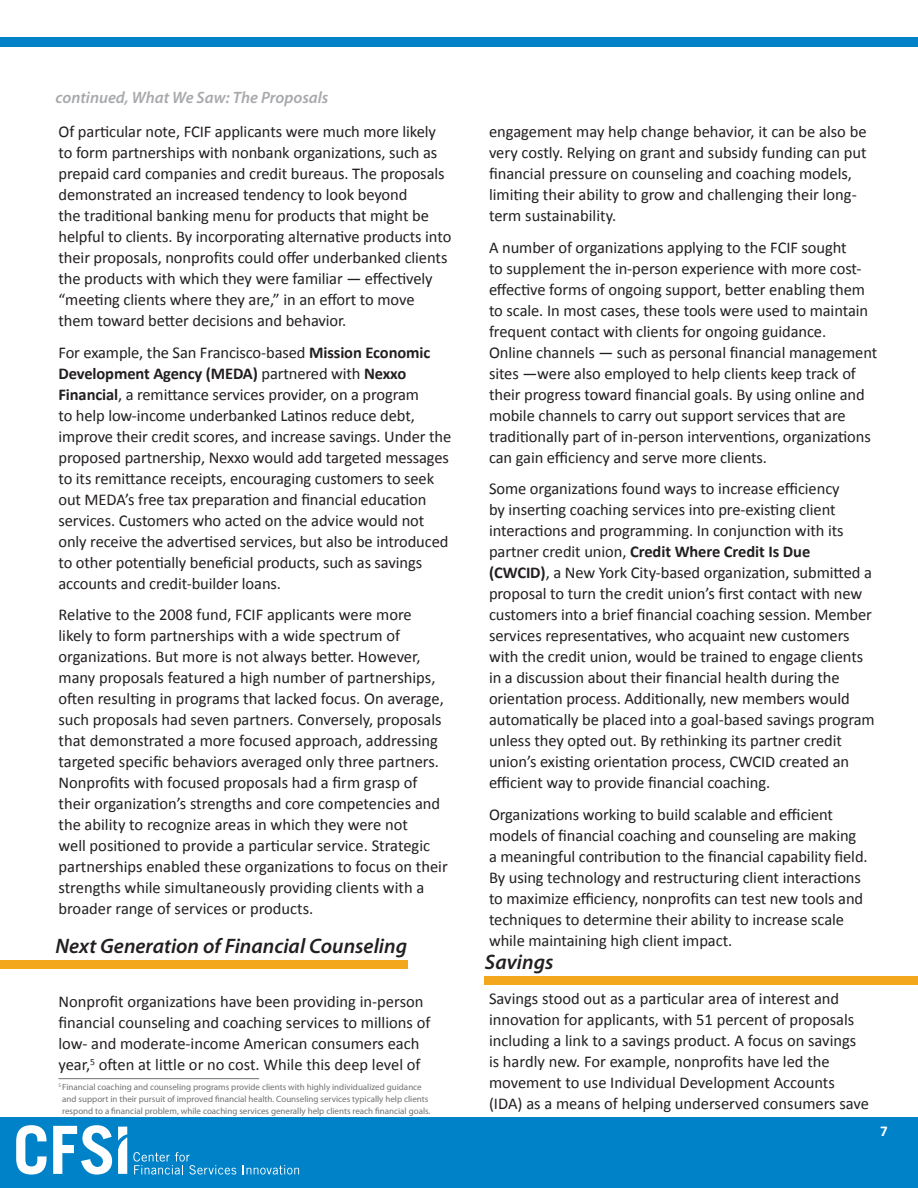
<style>
.page{position:relative;width:918px;height:1188px;background:#fff}
.page>*{position:absolute;margin:0;border:0;box-sizing:border-box;transform-origin:0 0}
.t1{font:italic 600 21px "Myriad Pro";color:#231f20}
.t2{font:16.5px/21px "Calibri";letter-spacing:-.005em;color:#231f20}
.t3{font:italic 600 16.5px "Myriad Pro";color:#a8a9ad}
.t4{font:700 15px "Calibri";color:#fff}
.t5{font:9px/12px "Myriad Pro";color:#717074}
.s1{font-weight:700}
</style>
<div class="page">
<div style="left:0;top:1117px;width:918px;height:71px;background:#0082c8"></div>
<div style="left:0;top:37px;width:918px;height:10px;background:#0082c8"></div>
<svg style="left:16px;top:1125px;width:31px;height:50px"></svg>
<svg style="left:53px;top:1125px;width:59px;height:50px"></svg>
<svg style="left:118px;top:1127px;width:9px;height:47px"></svg>
<svg style="left:133px;top:1152px;width:103px;height:23px;background:#2493cf"></svg>
<svg style="left:243px;top:1165px;width:56px;height:10px"></svg>
<div style="left:485px;top:976px;width:433px;height:9px;background:#f3a71d"></div>
<hr style="left:58px;top:1078px;width:201px;height:1px;background:#717074">
<div style="left:0;top:961px;width:408px;height:8px;background:#f3a71d"></div>
<p class="t3" style="left:56px;top:87px;width:274px">continued, What We Saw: The Proposals</p>
<p class="t2" style="left:58px;top:121px;width:394px">Of particular note, FCIF applicants were much more likely to form partnerships with nonbank organizations, such as prepaid card companies and credit bureaus. The proposals demonstrated an increased tendency to look beyond<br>the traditional banking menu for products that might be helpful to clients. By incorporating alternative products into their proposals, nonprofits could offer underbanked clients the products with which they were familiar — effectively “meeting clients where they are,” in an effort to move them toward better decisions and behavior.</p>
<p class="t2" style="left:58px;top:341px;width:394px">For example, the San Francisco-based <span class="s1">Mission Economic Development Agency (MEDA)</span> partnered with <span class="s1">Nexxo Financial</span>, a remittance services provider, on a program<br>to help low-income underbanked Latinos reduce debt, improve their credit scores, and increase savings. Under the proposed partnership, Nexxo would add targeted messages to its remittance receipts, encouraging customers to seek out MEDA’s free tax preparation and financial education services. Customers who acted on the advice would not only receive the advertised services, but also be introduced to other potentially beneficial products, such as savings accounts and credit-builder loans.</p>
<p class="t2" style="left:58px;top:604px;width:391px">Relative to the 2008 fund, FCIF applicants were more likely to form partnerships with a wide spectrum of organizations. But more is not always better. However, many proposals featured a high number of partnerships, often resulting in programs that lacked focus. On average, such proposals had seven partners. Conversely, proposals that demonstrated a more focused approach, addressing targeted specific behaviors averaged only three partners.<br>Nonprofits with focused proposals had a firm grasp of their organization’s strengths and core competencies and the ability to recognize areas in which they were not<br>well positioned to provide a particular service. Strategic partnerships enabled these organizations to focus on their strengths while simultaneously providing clients with a broader range of services or products.</p>
<p class="t1" style="left:56px;top:932px;width:353px">Next Generation of Financial Counseling</p>
<p class="t2" style="left:58px;top:991px;width:373px">Nonprofit organizations have been providing in-person financial counseling and coaching services to millions of low- and moderate-income American consumers each year,<sup>5</sup> often at little or no cost. While this deep level of</p>
<p class="t5" style="left:62px;top:1081px;width:370px;text-indent:-4px"><sup>5</sup> Financial coaching and counseling programs provide clients with highly individualized guidance and support in their pursuit of improved financial health. Counseling services typically help clients respond to a financial problem, while coaching services generally help clients reach financial goals.</p>
<p class="t2" style="left:489px;top:121px;width:379px">engagement may help change behavior, it can be also be very costly. Relying on grant and subsidy funding can put financial pressure on counseling and coaching models, limiting their ability to grow and challenging their long&shy;term sustainability.</p>
<p class="t2" style="left:489px;top:236px;width:390px">A number of organizations applying to the FCIF sought<br>to supplement the in-person experience with more cost&shy;effective forms of ongoing support, better enabling them to scale. In most cases, these tools were used to maintain frequent contact with clients for ongoing guidance.<br>Online channels — such as personal financial management sites —were also employed to help clients keep track of their progress toward financial goals. By using online and mobile channels to carry out support services that are traditionally part of in-person interventions, organizations can gain efficiency and serve more clients.</p>
<p class="t2" style="left:489px;top:478px;width:387px">Some organizations found ways to increase efficiency<br>by inserting coaching services into pre-existing client interactions and programming. In conjunction with its partner credit union, <span class="s1">Credit Where Credit Is Due (CWCID)</span>, a New York City-based organization, submitted a proposal to turn the credit union’s first contact with new customers into a brief financial coaching session. Member services representatives, who acquaint new customers with the credit union, would be trained to engage clients in a discussion about their financial health during the orientation process. Additionally, new members would automatically be placed into a goal-based savings program unless they opted out. By rethinking its partner credit union’s existing orientation process, CWCID created an efficient way to provide financial coaching.</p>
<p class="t2" style="left:489px;top:803px;width:380px">Organizations working to build scalable and efficient models of financial coaching and counseling are making a meaningful contribution to the financial capability field.<br>By using technology and restructuring client interactions to maximize efficiency, nonprofits can test new tools and techniques to determine their ability to increase scale while maintaining high client impact.</p>
<p class="t1" style="left:485px;top:948px;width:70px">Savings</p>
<p class="t2" style="left:489px;top:988px;width:382px">Savings stood out as a particular area of interest and innovation for applicants, with 51 percent of proposals including a link to a savings product. A focus on savings is hardly new. For example, nonprofits have led the movement to use Individual Development Accounts (IDA) as a means of helping underserved consumers save</p>
<p class="t4" style="left:880px;top:1122px;width:9px">7</p>
</div>
